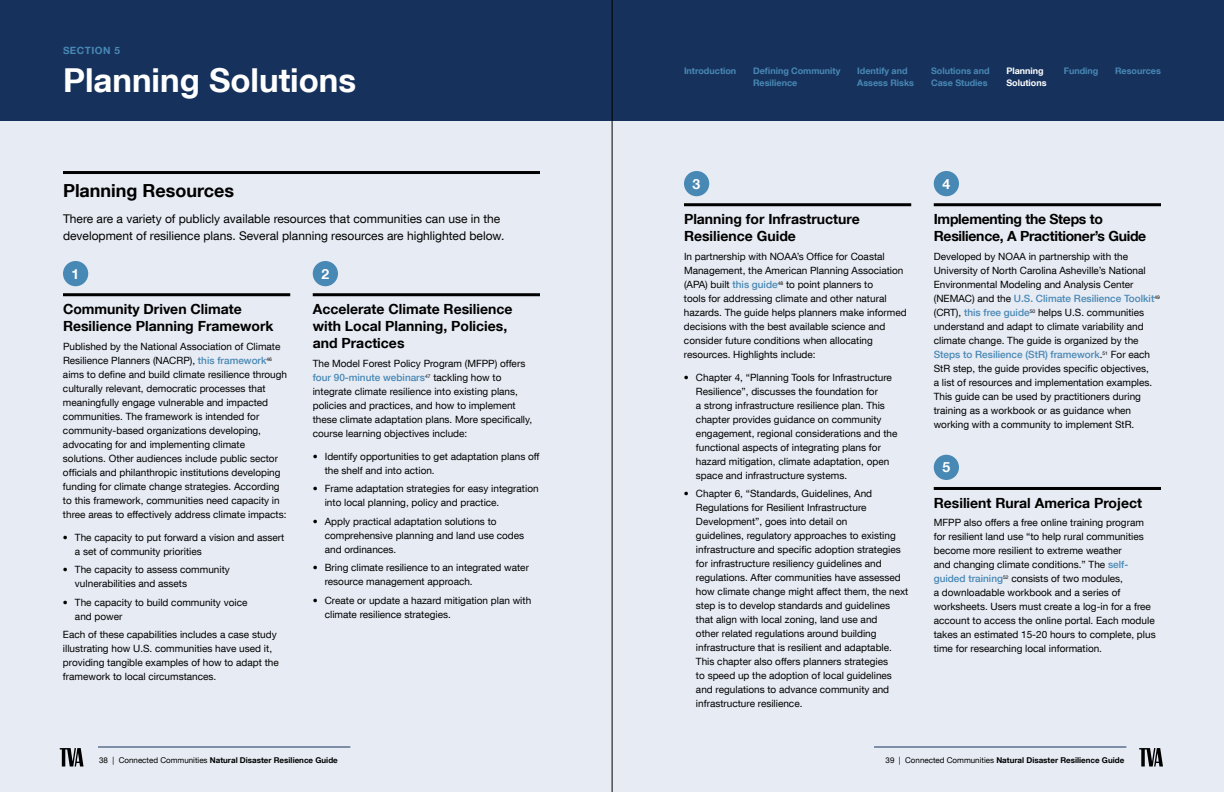
<style>
.page{position:relative;width:1224px;height:792px;background:#fff}
.page>*{position:absolute;margin:0;border:0;box-sizing:border-box;transform-origin:0 0}
.t1{font:700 33px "Helvetica Neue LT Com";color:#fff}
.t2{font:700 18px "Helvetica Neue LT Com";color:#000}
.t3{font:700 14px/17px "Helvetica Neue LT Com";color:#000}
.t4{font:700 14px/17px "Helvetica Neue LT Com";letter-spacing:-.02em;color:#000}
.t5{font:700 14px "Helvetica Neue LT Com";color:#fff}
.t6{font:12px/17px "Helvetica Neue LT Com";color:#000}
.t7{font:10px/14px "Helvetica Neue LT Com";color:#000}
.t8{font:700 10px "Helvetica Neue LT Com";letter-spacing:.05em;color:#4888b5}
.t9{font:700 9px/12px "Helvetica Neue LT Com";color:#4888b5}
.t10{font:700 9px "Helvetica Neue LT Com";color:#fff}
.t11{font:700 8px "Helvetica Neue LT Com";color:#000}
.s1{font-weight:500;color:#4888b5}
.s2{font-weight:400}
</style>
<div class="page">
<div style="left:0;top:120px;width:1224px;height:672px;background:#e7ebf3"></div>
<div style="left:0;top:0;width:1224px;height:120px;background:#16325c"></div>
<hr style="left:63px;top:171px;width:477px;height:3px;background:#000">
<hr style="left:63px;top:293px;width:227px;height:3px;background:#000">
<div style="left:63px;top:261px;width:25px;height:25px;background:#4888b5;border-radius:50%"></div>
<hr style="left:313px;top:293px;width:227px;height:3px;background:#000">
<div style="left:313px;top:261px;width:25px;height:25px;background:#4888b5;border-radius:50%"></div>
<hr style="left:684px;top:203px;width:227px;height:3px;background:#000">
<div style="left:684px;top:171px;width:25px;height:25px;background:#4888b5;border-radius:50%"></div>
<hr style="left:934px;top:203px;width:227px;height:3px;background:#000">
<div style="left:934px;top:171px;width:25px;height:25px;background:#4888b5;border-radius:50%"></div>
<hr style="left:934px;top:487px;width:227px;height:3px;background:#000">
<div style="left:934px;top:455px;width:25px;height:25px;background:#4888b5;border-radius:50%"></div>
<hr style="left:98px;top:746px;width:252px;height:2px;background:#16325c">
<hr style="left:874px;top:746px;width:252px;height:2px;background:#16325c">
<svg style="left:60px;top:748px;width:24px;height:19px"></svg>
<svg style="left:1139px;top:748px;width:24px;height:19px"></svg>
<hr style="left:612px;top:0;width:1px;height:792px;background:#000">
<p class="t8" style="left:63px;top:44px;width:58px">SECTION 5</p>
<h1 class="t1" style="left:63px;top:59px;width:295px">Planning Solutions</h1>
<h2 class="t2" style="left:63px;top:179px;width:173px">Planning Resources</h2>
<p class="t6" style="left:63px;top:209px;width:443px">There are a variety of publicly available resources that communities can use in the development of resilience plans. Several planning resources are highlighted below.</p>
<h3 class="t5" style="left:72px;top:265px;width:9px">1</h3>
<h3 class="t3" style="left:63px;top:300px;width:212px">Community Driven Climate<br>Resilience Planning Framework</h3>
<p class="t7" style="left:63px;top:339px;width:226px">Published by the National Association of Climate Resilience Planners (NACRP), <span class="s1">this framework</span><sup>46 </sup>aims to define and build climate resilience through culturally relevant, democratic processes that meaningfully engage vulnerable and impacted communities. The framework is intended for community-based organizations developing, advocating for and implementing climate solutions. Other audiences include public sector officials and philanthropic institutions developing funding for climate change strategies. According to this framework, communities need capacity in three areas to effectively address climate impacts:</p>
<p class="t7" style="left:75px;top:530px;width:211px;text-indent:-12px">• The capacity to put forward a vision and assert a set of community priorities</p>
<p class="t7" style="left:75px;top:562px;width:156px;text-indent:-12px">• The capacity to assess community vulnerabilities and assets</p>
<p class="t7" style="left:75px;top:595px;width:174px;text-indent:-12px">• The capacity to build community voice and power</p>
<p class="t7" style="left:63px;top:627px;width:217px">Each of these capabilities includes a case study illustrating how U.S. communities have used it, providing tangible examples of how to adapt the framework to local circumstances.</p>
<h3 class="t5" style="left:321px;top:265px;width:9px">2</h3>
<h3 class="t3" style="left:313px;top:300px;width:201px">Accelerate Climate Resilience with Local Planning, Policies, and Practices</h3>
<p class="t7" style="left:313px;top:356px;width:221px">The Model Forest Policy Program (MFPP) offers <span class="s1">four 90-minute webinars</span><sup>47</sup> tackling how to integrate climate resilience into existing plans, policies and practices, and how to implement these climate adaptation plans. More specifically, course learning objectives include:</p>
<p class="t7" style="left:325px;top:449px;width:216px;text-indent:-12px">• Identify opportunities to get adaptation plans off the shelf and into action.</p>
<p class="t7" style="left:325px;top:481px;width:215px;text-indent:-12px">• Frame adaptation strategies for easy integration into local planning, policy and practice.</p>
<p class="t7" style="left:325px;top:514px;width:201px;text-indent:-12px">• Apply practical adaptation solutions to comprehensive planning and land use codes and ordinances.</p>
<p class="t7" style="left:325px;top:560px;width:206px;text-indent:-12px">• Bring climate resilience to an integrated water resource management approach.</p>
<p class="t7" style="left:325px;top:593px;width:208px;text-indent:-12px">• Create or update a hazard mitigation plan with climate resilience strategies.</p>
<p class="t9" style="left:684px;top:64px;width:54px">Introduction</p>
<p class="t9" style="left:753px;top:64px;width:89px">Defining Community<br>Resilience</p>
<p class="t9" style="left:857px;top:64px;width:58px">Identify and<br>Assess Risks</p>
<p class="t9" style="left:931px;top:64px;width:60px">Solutions and<br>Case Studies</p>
<p class="t10" style="left:1006px;top:65px;width:39px">Planning</p>
<p class="t9" style="left:1064px;top:64px;width:36px">Funding</p>
<p class="t9" style="left:1115px;top:64px;width:47px">Resources</p>
<p class="t10" style="left:1006px;top:77px;width:42px">Solutions</p>
<h3 class="t5" style="left:693px;top:175px;width:9px">3</h3>
<h3 class="t3" style="left:684px;top:210px;width:177px">Planning for Infrastructure<br>Resilience Guide</h3>
<p class="t7" style="left:684px;top:249px;width:224px">In partnership with NOAA’s Office for Coastal Management, the American Planning Association (APA) built <span class="s1">this guide</span><sup>48</sup> to point planners to<br>tools for addressing climate and other natural hazards. The guide helps planners make informed decisions with the best available science and consider future conditions when allocating resources. Highlights include:</p>
<p class="t7" style="left:696px;top:370px;width:203px;text-indent:-12px">• Chapter 4, “Planning Tools for Infrastructure Resilience”, discusses the foundation for<br>a strong infrastructure resilience plan. This chapter provides guidance on community engagement, regional considerations and the functional aspects of integrating plans for hazard mitigation, climate adaptation, open space and infrastructure systems.</p>
<p class="t7" style="left:696px;top:486px;width:214px;text-indent:-12px">• Chapter 6, “Standards, Guidelines, And Regulations for Resilient Infrastructure Development”, goes into detail on<br>guidelines, regulatory approaches to existing infrastructure and specific adoption strategies for infrastructure resiliency guidelines and regulations. After communities have assessed how climate change might affect them, the next step is to develop standards and guidelines that align with local zoning, land use and<br>other related regulations around building infrastructure that is resilient and adaptable.<br>This chapter also offers planners strategies<br>to speed up the adoption of local guidelines and regulations to advance community and infrastructure resilience.</p>
<h3 class="t5" style="left:942px;top:175px;width:9px">4</h3>
<h3 class="t4" style="left:934px;top:210px;width:214px">Implementing the Steps to<br>Resilience, A Practitioner’s Guide</h3>
<p class="t7" style="left:934px;top:249px;width:228px">Developed by NOAA in partnership with the University of North Carolina Asheville’s National Environmental Modeling and Analysis Center (NEMAC) and the <span class="s1">U.S. Climate Resilience Toolkit</span><sup>49 </sup>(CRT), <span class="s1">this free guide</span><sup>50</sup> helps U.S. communities understand and adapt to climate variability and climate change. The guide is organized by the <span class="s1">Steps to Resilience (StR) framework</span>.<sup>51</sup> For each StR step, the guide provides specific objectives,<br>a list of resources and implementation examples.<br>This guide can be used by practitioners during training as a workbook or as guidance when working with a community to implement StR.</p>
<h3 class="t5" style="left:942px;top:459px;width:9px">5</h3>
<h3 class="t3" style="left:934px;top:494px;width:210px">Resilient Rural America Project</h3>
<p class="t7" style="left:934px;top:516px;width:223px">MFPP also offers a free online training program for resilient land use “to help rural communities become more resilient to extreme weather<br>and changing climate conditions.” The <span class="s1">self&shy;guided training</span><sup>52</sup> consists of two modules,<br>a downloadable workbook and a series of worksheets. Users must create a log-in for a free account to access the online portal. Each module takes an estimated 15-20 hours to complete, plus time for researching local information.</p>
<p class="t11" style="left:99px;top:755px;width:240px"><span class="s2">38 | Connected Communities</span> Natural Disaster Resilience Guide</p>
<p class="t11" style="left:886px;top:755px;width:240px"><span class="s2">39 | Connected Communities</span> Natural Disaster Resilience Guide</p>
</div>
